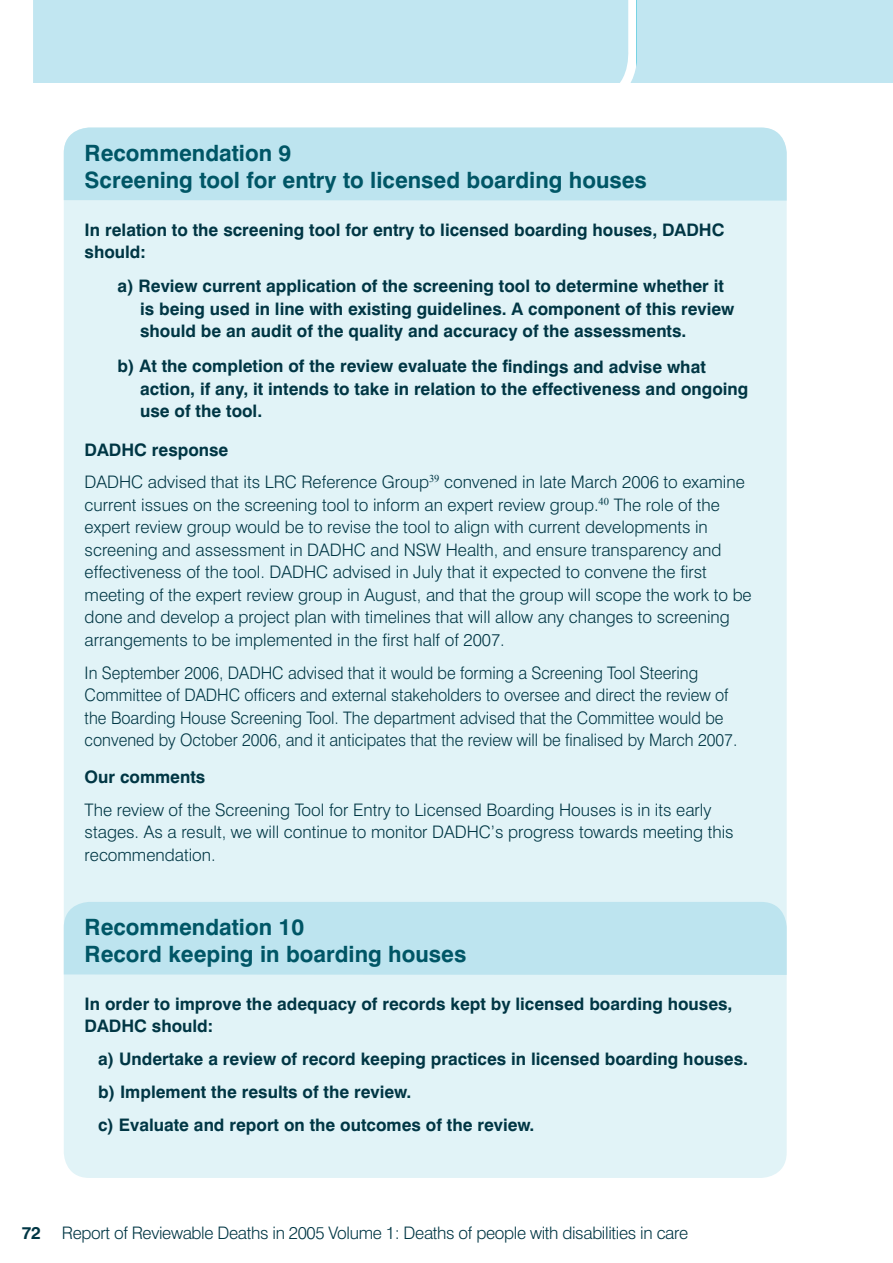
<style>
.page{position:relative;width:893px;height:1263px;background:#fff}
.page>*{position:absolute;margin:0;border:0;box-sizing:border-box;transform-origin:0 0}
.t1{font:700 22.5px/26.7px "Swiss 721 BT";color:#005666}
.t2{font:300 17.25px/22.5px "Swiss 721 BT";color:#003644}
.t3{font:700 17.25px/22.5px "Swiss 721 BT";color:#003644}
.t4{font:300 17.25px "Swiss 721 BT";letter-spacing:-.02em;color:#003644}
.s1{font-weight:700}
</style>
<div class="page">
<div style="left:631px;top:0;width:262px;height:83px;background:#c1e6f1"></div>
<div style="left:33px;top:0;width:598px;height:83px;background:#c1e6f1"></div>
<div style="left:64px;top:201px;width:723px;height:977px;background:#e1f3f7"></div>
<div style="left:64px;top:128px;width:723px;height:73px;background:#bde4ef"></div>
<div style="left:64px;top:902px;width:723px;height:73px;background:#bde4ef"></div>
<h1 class="t1" style="left:85px;top:139px;width:564px">Recommendation 9<br>Screening tool for entry to licensed boarding houses</h1>
<p class="t3" style="left:85px;top:218px;width:641px">In relation to the screening tool for entry to licensed boarding houses, DADHC should:</p>
<p class="t3" style="left:140px;top:275px;width:596px;text-indent:-22px">a) Review current application of the screening tool to determine whether it is being used in line with existing guidelines. A component of this review should be an audit of the quality and accuracy of the assessments.</p>
<p class="t3" style="left:140px;top:355px;width:610px;text-indent:-23px">b) At the completion of the review evaluate the findings and advise what action, if any, it intends to take in relation to the effectiveness and ongoing use of the tool.</p>
<p class="t2" style="left:85px;top:433px;width:662px;line-height:32.7px"><span class="s1">DADHC response<br></span>DADHC advised that its LRC Reference Group<sup>39</sup> convened in late March 2006 to examine</p>
<p class="t2" style="left:85px;top:493px;width:669px">current issues on the screening tool to inform an expert review group.<sup>40</sup> The role of the expert review group would be to revise the tool to align with current developments in screening and assessment in DADHC and NSW Health, and ensure transparency and effectiveness of the tool. DADHC advised in July that it expected to convene the first meeting of the expert review group in August, and that the group will scope the work to be done and develop a project plan with timelines that will allow any changes to screening arrangements to be implemented in the first half of 2007.</p>
<p class="t2" style="left:85px;top:661px;width:654px">In September 2006, DADHC advised that it would be forming a Screening Tool Steering Committee of DADHC officers and external stakeholders to oversee and direct the review of the Boarding House Screening Tool. The department advised that the Committee would be convened by October 2006, and it anticipates that the review will be finalised by March 2007.</p>
<p class="t3" style="left:85px;top:766px;width:122px">Our comments</p>
<p class="t2" style="left:85px;top:798px;width:651px">The review of the Screening Tool for Entry to Licensed Boarding Houses is in its early stages. As a result, we will continue to monitor DADHC’s progress towards meeting this recommendation.</p>
<h1 class="t1" style="left:85px;top:914px;width:383px">Recommendation 10<br>Record keeping in boarding houses</h1>
<p class="t3" style="left:85px;top:992px;width:649px">In order to improve the adequacy of records kept by licensed boarding houses,<br>DADHC should:</p>
<p class="t3" style="left:98px;top:1042px;width:651px;line-height:32.7px">a) Undertake a review of record keeping practices in licensed boarding houses. b) Implement the results of the review.<br>c) Evaluate and report on the outcomes of the review.</p>
<p class="t4" style="left:22px;top:1222px;width:668px"><span class="s1">72</span> Report of Reviewable Deaths in 2005 Volume 1: Deaths of people with disabilities in care</p>
</div>
